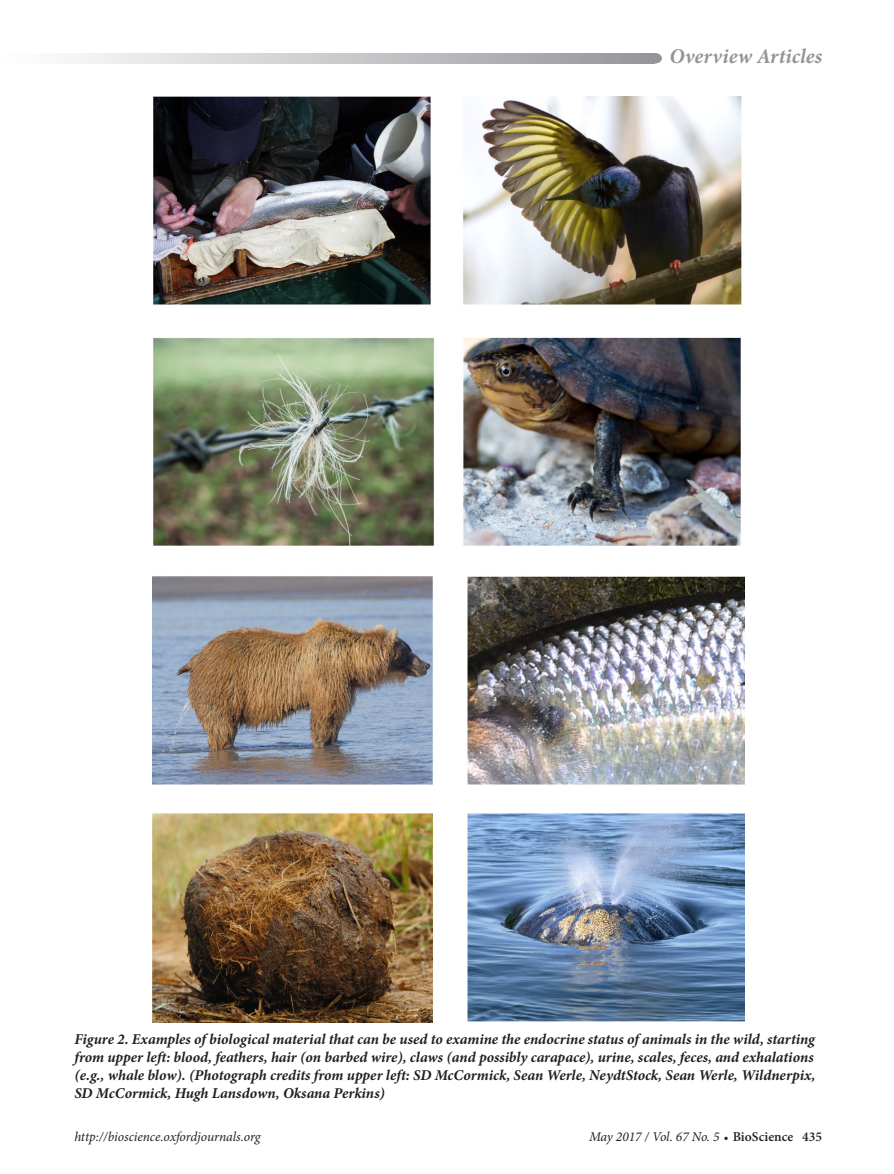
<style>
.page{position:relative;width:894px;height:1174px;background:#fff}
.page>*{position:absolute;margin:0;border:0;box-sizing:border-box;transform-origin:0 0}
.t1{font:italic 700 21px "Minion Pro";letter-spacing:.005em;color:#939598}
.FigCaption{font:italic 700 15px/18px "Minion Pro";color:#231f20;text-align:justify}
.t2{font:italic 13.5px "Minion Pro";letter-spacing:-.005em;color:#231f20}
.s1{font-weight:600;font-style:normal;font-size:12px}
.s2{font-weight:600;font-style:normal}
</style>
<div class="page">
<svg style="left:72px;top:53px;width:580px;height:11px;background:#c5c6c9"></svg>
<div style="left:648px;top:53px;width:13px;height:11px;background:#939598;border-radius:50%"></div>
<img style="left:152px;top:96px;width:592px;height:926px">
<h1 class="t1" style="left:669px;top:41px;width:154px">Overview Articles</h1>
<p class="FigCaption" style="left:74px;top:1029px;width:742px">Figure 2. Examples of biological material that can be used to examine the endocrine status of animals in the wild, starting from upper left: blood, feathers, hair (on barbed wire), claws (and possibly carapace), urine, scales, feces, and exhalations (e.g., whale blow). (Photograph credits from upper left: SD McCormick, Sean Werle, NeydtStock, Sean Werle, Wildnerpix, SD McCormick, Hugh Lansdown, Oksana Perkins)</p>
<p class="t2" style="left:74px;top:1127px;width:188px">http://bioscience.oxfordjournals.org</p>
<p class="t2" style="left:588px;top:1127px;width:234px">May 2017 / Vol. 67 No. 5 <span class="s1">•</span> <span class="s2">BioScience 435</span></p>
</div>
